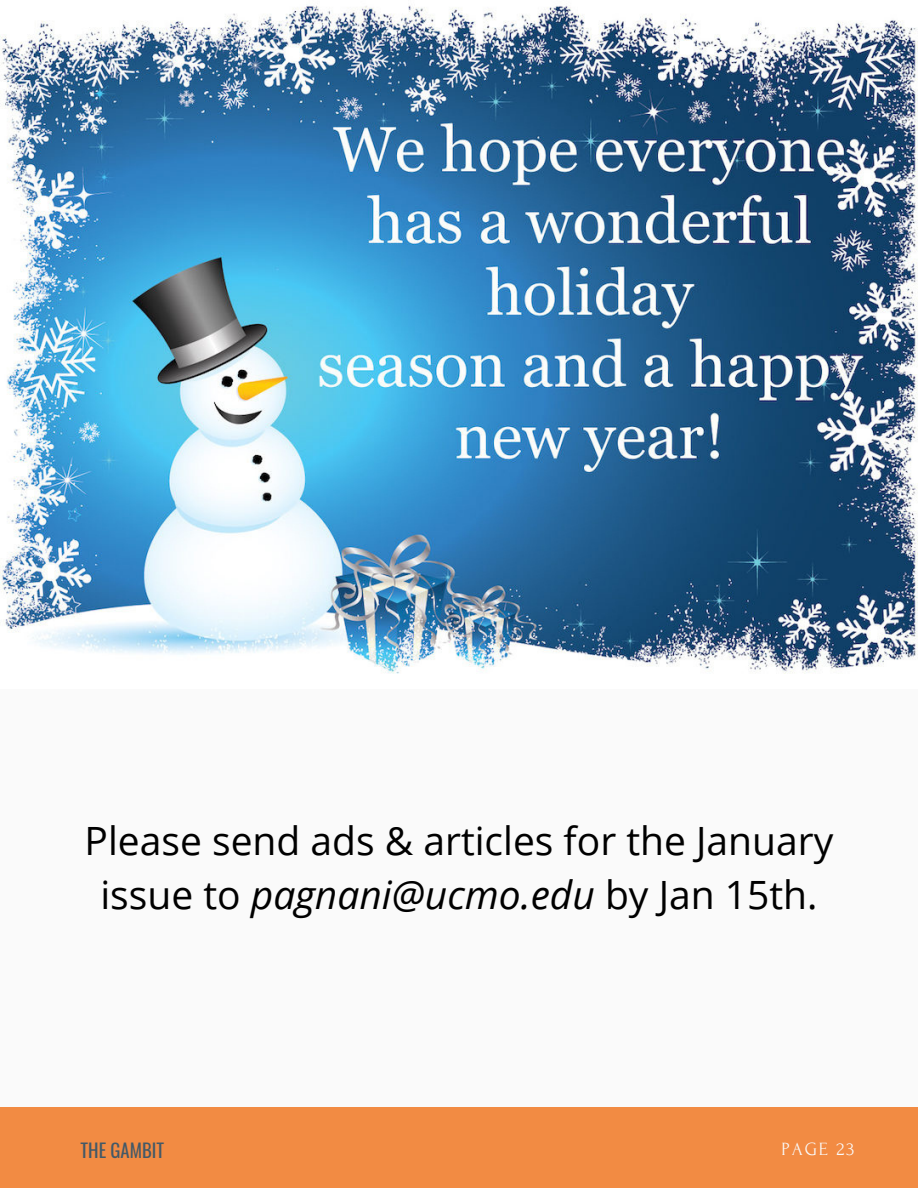
<style>
.page{position:relative;width:918px;height:1188px;background:#fafafa}
.page>*{position:absolute;margin:0;border:0;box-sizing:border-box;transform-origin:0 0}
.t1{font:39px/54px "Open Sans";color:#000;text-align:center}
.t2{font:18.6px "Oswald";color:#435967}
.t3{font:18.6px "Forum";letter-spacing:.1em;color:#fafafa}
.s1{font-style:italic}
</style>
<div class="page">
<div style="left:0;top:1107px;width:918px;height:81px;background:#f28b43"></div>
<img style="left:0;top:5px;width:918px;height:669px">
<p class="t1" style="left:85px;top:812px;width:750px">Please send ads &amp; articles for the January issue to <span class="s1">pagnani@ucmo.edu</span> by Jan 15th.</p>
<p class="t2" style="left:81px;top:1136px;width:85px">THE GAMBIT</p>
<p class="t3" style="left:782px;top:1139px;width:74px">PAGE 23</p>
</div>
